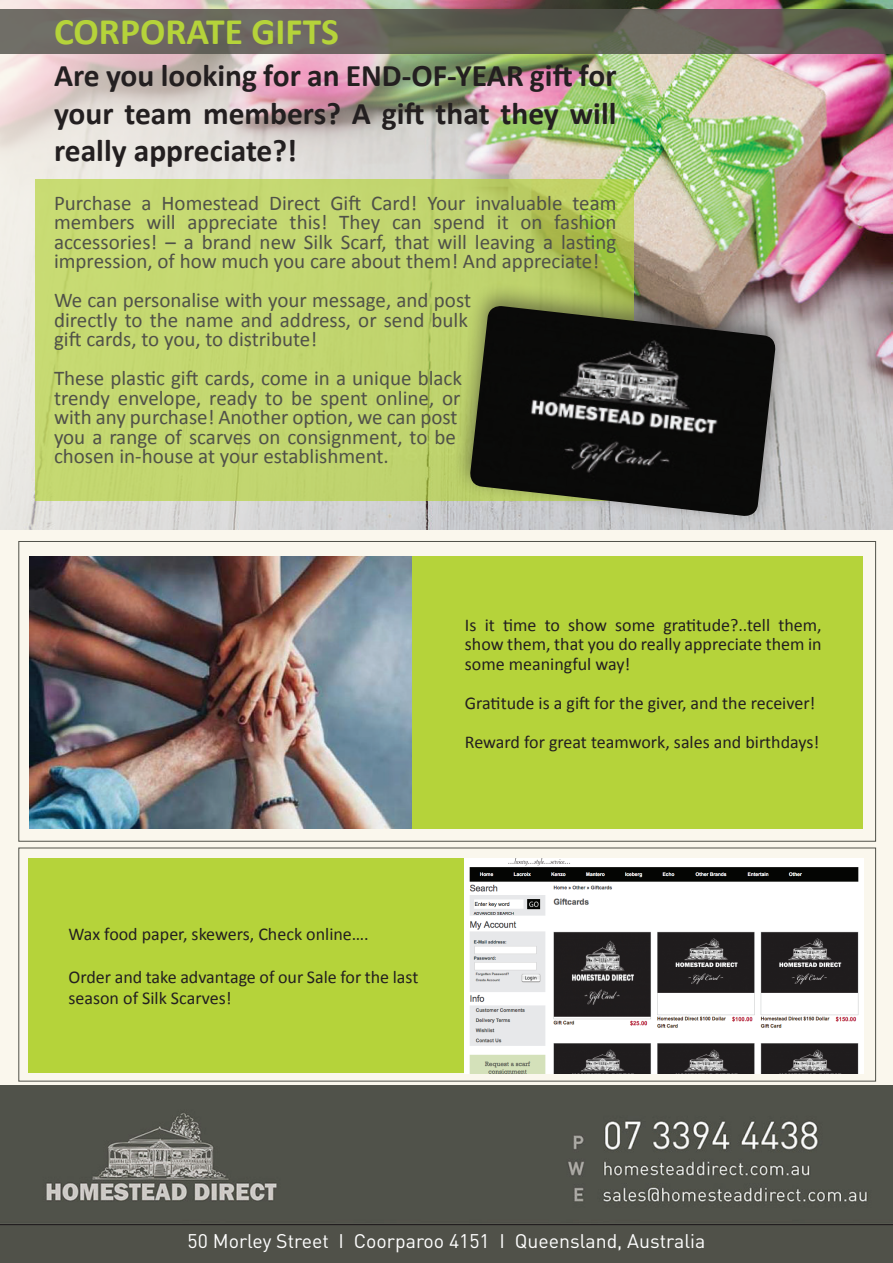
<style>
.page{position:relative;width:893px;height:1263px;background:#fff}
.page>*{position:absolute;margin:0;border:0;box-sizing:border-box;transform-origin:0 0}
.t1{font:700 37.5px "Calibri";color:#b5d33a}
.t2{font:700 31.5px/37.8px "Calibri";color:#231f20;text-align:justify}
.t3{font:21px/19.5px "Calibri";color:#505149}
.t4{font:19.5px "DIN";color:#fff}
.t5{font:18px/19.5px "Calibri";color:#231f20}
</style>
<div class="page">
<div style="left:0;top:0;width:893px;height:1256px;background:#faf7ed"></div>
<div style="left:0;top:1224px;width:893px;height:39px;background:#505149"></div>
<img style="left:0;top:1085px;width:893px;height:139px">
<img style="left:0;top:0;width:893px;height:529px">
<svg style="left:0;top:9px;width:893px;height:44px"></svg>
<div style="left:28px;top:859px;width:437px;height:214px;background:#b5d33a"></div>
<img style="left:465px;top:859px;width:398px;height:214px">
<svg style="left:35px;top:179px;width:599px;height:322px;fill:#c2d670"></svg>
<div style="left:451px;top:282px;width:340px;height:245px;background:#231f20;opacity:.5"></div>
<img style="left:469px;top:306px;width:307px;height:211px">
<img style="left:29px;top:557px;width:383px;height:272px">
<div style="left:412px;top:557px;width:451px;height:272px;background:#b5d33a"></div>
<h1 class="t1" style="left:54px;top:7px;width:286px">CORPORATE GIFTS</h1>
<h2 class="t2" style="left:54px;top:56px;width:564px">Are you looking for an END-OF-YEAR gift for your team members? A gift that they will really appreciate?!</h2>
<p class="t3" style="left:54px;top:193px;width:564px;text-align:justify">Purchase a Homestead Direct Gift Card! Your invaluable team members will appreciate this! They can spend it on fashion accessories! – a brand new Silk Scarf, that will leaving a lasting impression, of how much you care about them! And appreciate!</p>
<p class="t3" style="left:54px;top:291px;width:418px">We can personalise with your message, and post directly to the name and address, or send bulk gift cards, to you, to distribute!</p>
<p class="t3" style="left:54px;top:369px;width:409px">These plastic gift cards, come in a unique black trendy envelope, ready to be spent online, or with any purchase! Another option, we can post you a range of scarves on consignment, to be chosen in-house at your establishment.</p>
<p class="t5" style="left:465px;top:615px;width:358px;text-align:justify">Is it time to show some gratitude?..tell them, show them, that you do really appreciate them in some meaningful way!</p>
<p class="t5" style="left:465px;top:683px;width:356px;line-height:39px">Gratitude is a gift for the giver, and the receiver!<br>Reward for great teamwork, sales and birthdays!</p>
<p class="t5" style="left:69px;top:924px;width:302px">Wax food paper, skewers, Check online….</p>
<p class="t5" style="left:69px;top:966px;width:351px;line-height:21.6px">Order and take advantage of our Sale for the last season of Silk Scarves!</p>
<p class="t4" style="left:188px;top:1229px;width:519px">50 Morley Street I Coorparoo 4151 I Queensland, Australia</p>
</div>
